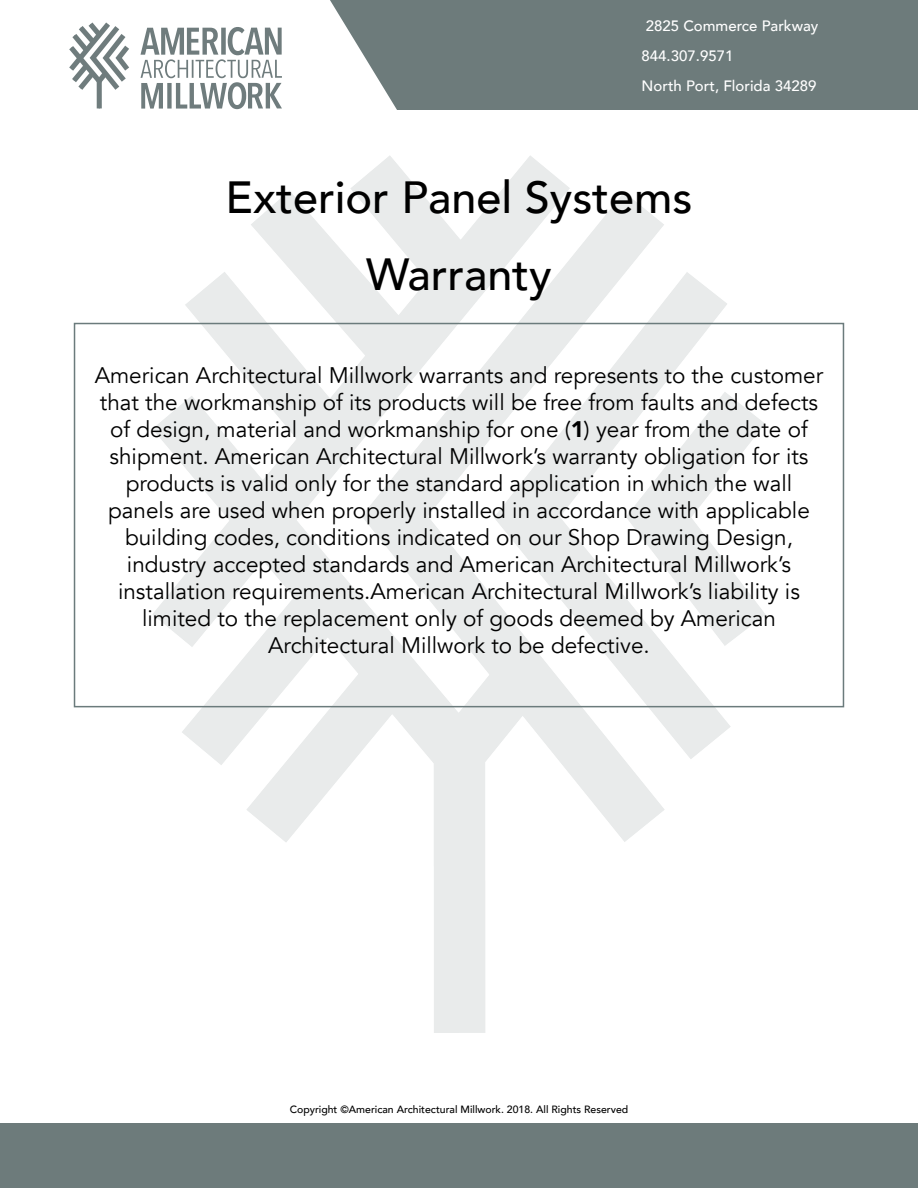
<style>
.page{position:relative;width:918px;height:1188px;background:#fff}
.page>*{position:absolute;margin:0;border:0;box-sizing:border-box;transform-origin:0 0}
.t1{font:500 45px "Avenir";color:#000}
.t2{font:22.5px/27px "Avenir";color:#000;text-align:center}
.t3{font:500 15px "Avenir";color:#fff}
.t4{font:500 10.5px "Avenir";color:#000}
.s1{font-weight:900}
</style>
<div class="page">
<div style="left:0;top:0;width:918px;height:109px;background:#6d7b7b"></div>
<div style="left:74px;top:323px;width:770px;height:384px;border:2px solid #6b7b7c"></div>
<svg style="left:0;top:0;width:402px;height:110px;fill:#fff"></svg>
<div style="left:0;top:1123px;width:918px;height:65px;background:#6d7b7b"></div>
<svg style="left:141px;top:27px;width:141px;height:82px"></svg>
<div style="left:97px;top:79px;width:5px;height:29px;background:#6f7c7d"></div>
<svg style="left:69px;top:22px;width:60px;height:68px"></svg>
<p class="t3" style="left:646px;top:12px;width:174px">2825 Commerce Parkway</p>
<p class="t3" style="left:642px;top:42px;width:93px">844.307.9571</p>
<p class="t3" style="left:642px;top:72px;width:176px">North Port, Florida 34289</p>
<p class="t1" style="left:226px;top:159px;width:468px">Exterior Panel Systems</p>
<p class="t1" style="left:366px;top:235px;width:187px">Warranty</p>
<p class="t2" style="left:95px;top:362px;width:730px">American Architectural Millwork warrants and represents to the customer that the workmanship of its products will be free from faults and defects of design, material and workmanship for one (<span class="s1">1</span>) year from the date of shipment. American Architectural Millwork’s warranty obligation for its products is valid only for the standard application in which the wall panels are used when properly installed in accordance with applicable building codes, conditions indicated on our Shop Drawing Design, industry accepted standards and American Architectural Millwork’s installation requirements.American Architectural Millwork’s liability is limited to the replacement only of goods deemed by American Architectural Millwork to be defective.</p>
<p class="t4" style="left:290px;top:1100px;width:340px">Copyright ©American Architectural Millwork. 2018. All Rights Reserved</p>
</div>
